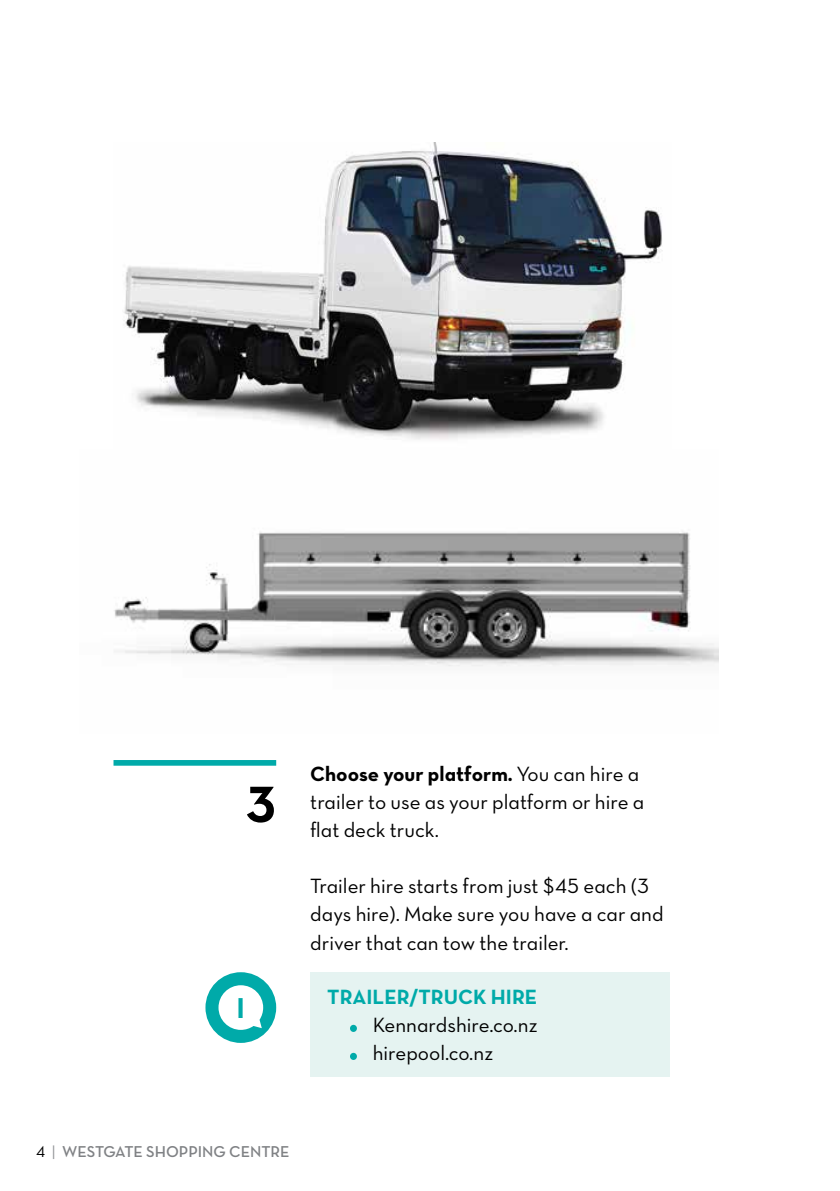
<style>
.page{position:relative;width:840px;height:1191px;background:#fff}
.page>*{position:absolute;margin:0;border:0;box-sizing:border-box;transform-origin:0 0}
.t1{font:52px "Neutra Text TF Bold Alt";color:#000}
.t2{font:29.2px "Neutra Text TF Bold Alt";color:#00aaa9}
.t3{font:21px/28px "Neutra Text TF Book Alt";color:#000}
.t4{font:21px "Neutra Text TF Bold Alt";color:#000}
.t5{font:21px "Neutra Text TF Bold Alt";color:#00aaa9}
.t6{font:16px "Neutra Text TF Demi Alt";color:#808285}
.s1{font-family:"Neutra Text TF Book Alt"}
.s2{font-family:"Neutra Text TF Book Alt";color:#000}
.s3{font-family:"Neutra Text TF Book Alt";color:#939598}
</style>
<div class="page">
<img style="left:124px;top:142px;width:539px;height:298px">
<img style="left:114px;top:531px;width:603px;height:136px">
<div style="left:113px;top:760px;width:163px;height:5px;background:#00aaa9"></div>
<div style="left:310px;top:972px;width:359px;height:105px;background:#e5f3f1"></div>
<div style="left:350px;top:1024px;width:7px;height:8px;background:#00aaa9;border-radius:50%"></div>
<div style="left:350px;top:1052px;width:7px;height:8px;background:#00aaa9;border-radius:50%"></div>
<div style="left:205px;top:972px;width:71px;height:71px;background:#00aaa9;border-radius:50%"></div>
<svg style="left:218px;top:985px;width:45px;height:45px"></svg>
<div style="left:224px;top:992px;width:33px;height:33px;background:#fff;border-radius:50%"></div>
<h1 class="t1" style="left:246px;top:772px;width:32px">3</h1>
<h2 class="t2" style="left:236px;top:989px;width:10px">I</h2>
<p class="t4" style="left:310px;top:761px;width:330px">Choose your platform. <span class="s1">You can hire a</span></p>
<p class="t3" style="left:310px;top:788px;width:335px">trailer to use as your platform or hire a flat deck truck.</p>
<p class="t3" style="left:310px;top:872px;width:355px">Trailer hire starts from just $45 each (3 days hire). Make sure you have a car and driver that can tow the trailer.</p>
<p class="t5" style="left:327px;top:983px;width:211px">TRAILER/TRUCK HIRE</p>
<p class="t3" style="left:372px;top:1010px;width:166px">Kennardshire.co.nz hirepool.co.nz</p>
<p class="t6" style="left:36px;top:1141px;width:255px"><span class="s2">4</span> <span class="s3">|</span> WESTGATE SHOPPING CENTRE</p>
</div>
